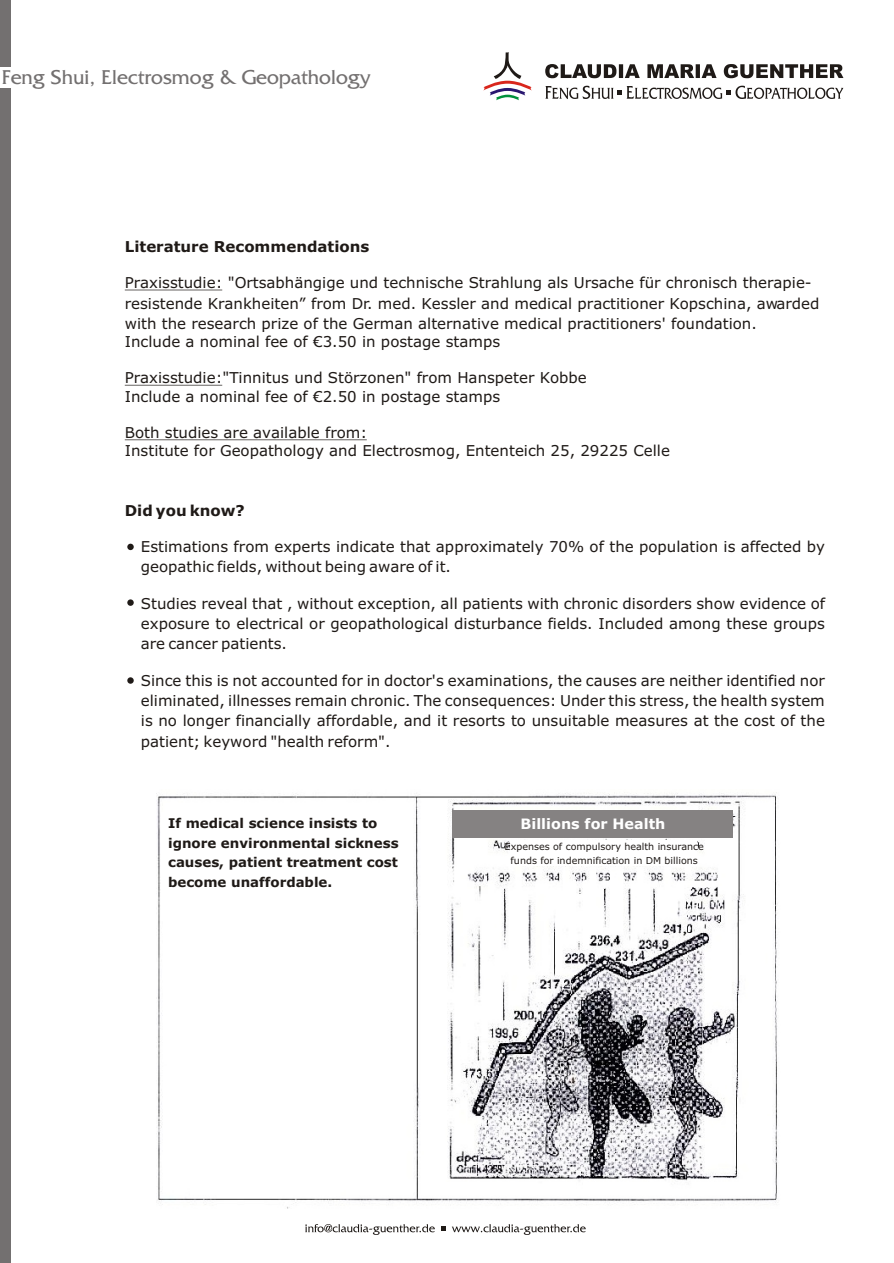
<style>
.page{position:relative;width:894px;height:1263px;background:#fff}
.page>*{position:absolute;margin:0;border:0;box-sizing:border-box;transform-origin:0 0}
.t1{font:21px "France";color:#737070}
.t2{font:15px/20.2px "Verdana";color:#1f1a17}
.t3{font:700 15px "Verdana";color:#1f1a17}
.t4{font:700 14.4px "Verdana";color:#fff}
.t5{font:700 13.35px/19.5px "Verdana";color:#1f1a17}
.t6{font:9.6px/14px "Verdana";color:#1f1a17;text-align:center}
</style>
<div class="page">
<svg style="left:483px;top:52px;width:49px;height:48px"></svg>
<svg style="left:545px;top:86px;width:298px;height:13px"></svg>
<svg style="left:545px;top:64px;width:298px;height:14px"></svg>
<svg style="left:305px;top:1224px;width:281px;height:11px"></svg>
<hr style="left:125px;top:290px;width:97px;height:1px;background:#1f1a17">
<hr style="left:125px;top:385px;width:97px;height:1px;background:#1f1a17">
<hr style="left:125px;top:440px;width:242px;height:1px;background:#1f1a17">
<div style="left:127px;top:544px;width:7px;height:6px;background:#1f1a17;border-radius:50%"></div>
<div style="left:127px;top:599px;width:7px;height:7px;background:#1f1a17;border-radius:50%"></div>
<svg style="left:127px;top:677px;width:7px;height:7px"></svg>
<img style="left:157px;top:792px;width:621px;height:417px">
<div style="left:452px;top:810px;width:281px;height:28px;background:#858282"></div>
<div style="left:511px;top:841px;width:186px;height:25px;background:#fff"></div>
<div style="left:161px;top:813px;width:243px;height:108px;background:#fff"></div>
<div style="left:0;top:0;width:10px;height:1263px;background:#737070"></div>
<div style="left:0;top:67px;width:185px;height:21px;background:#fff"></div>
<h1 class="t1" style="left:2px;top:70px;width:370px">Feng Shui, Electrosmog &amp; Geopathology</h1>
<p class="t3" style="left:125px;top:240px;width:246px">Literature Recommendations</p>
<p class="t2" style="left:125px;top:274px;width:696px">Praxisstudie: "Ortsabhängige und technische Strahlung als Ursache für chronisch therapie&shy;resistende Krankheiten” from Dr. med. Kessler and medical practitioner Kopschina, awarded with the research prize of the German alternative medical practitioners' foundation.</p>
<p class="t2" style="left:125px;top:333px;width:377px">Include a nominal fee of €3.50 in postage stamps</p>
<p class="t2" style="left:125px;top:370px;width:464px;line-height:18.3px">Praxisstudie:"Tinnitus und Störzonen" from Hanspeter Kobbe<br>Include a nominal fee of €2.50 in postage stamps</p>
<p class="t2" style="left:125px;top:425px;width:547px;line-height:18.3px">Both studies are available from:<br>Institute for Geopathology and Electrosmog, Ententeich 25, 29225 Celle</p>
<p class="t3" style="left:125px;top:504px;width:121px">Did you know?</p>
<p class="t2" style="left:141px;top:538px;width:686px">Estimations from experts indicate that approximately 70% of the population is affected by geopathic fields, without being aware of it.</p>
<p class="t2" style="left:141px;top:595px;width:686px;text-align:justify">Studies reveal that , without exception, all patients with chronic disorders show evidence of exposure to electrical or geopathological disturbance fields. Included among these groups are cancer patients.</p>
<p class="t2" style="left:141px;top:671px;width:686px;text-align:justify">Since this is not accounted for in doctor's examinations, the causes are neither identified nor eliminated, illnesses remain chronic. The consequences: Under this stress, the health system is no longer financially affordable, and it resorts to unsuitable measures at the cost of the patient; keyword "health reform".</p>
<p class="t5" style="left:168px;top:815px;width:232px">If medical science insists to ignore environmental sickness causes, patient treatment cost become unaffordable.</p>
<p class="t4" style="left:521px;top:818px;width:146px">Billions for Health</p>
<p class="t6" style="left:505px;top:840px;width:201px">Expenses of compulsory health insurance funds for indemnification in DM billions</p>
</div>
